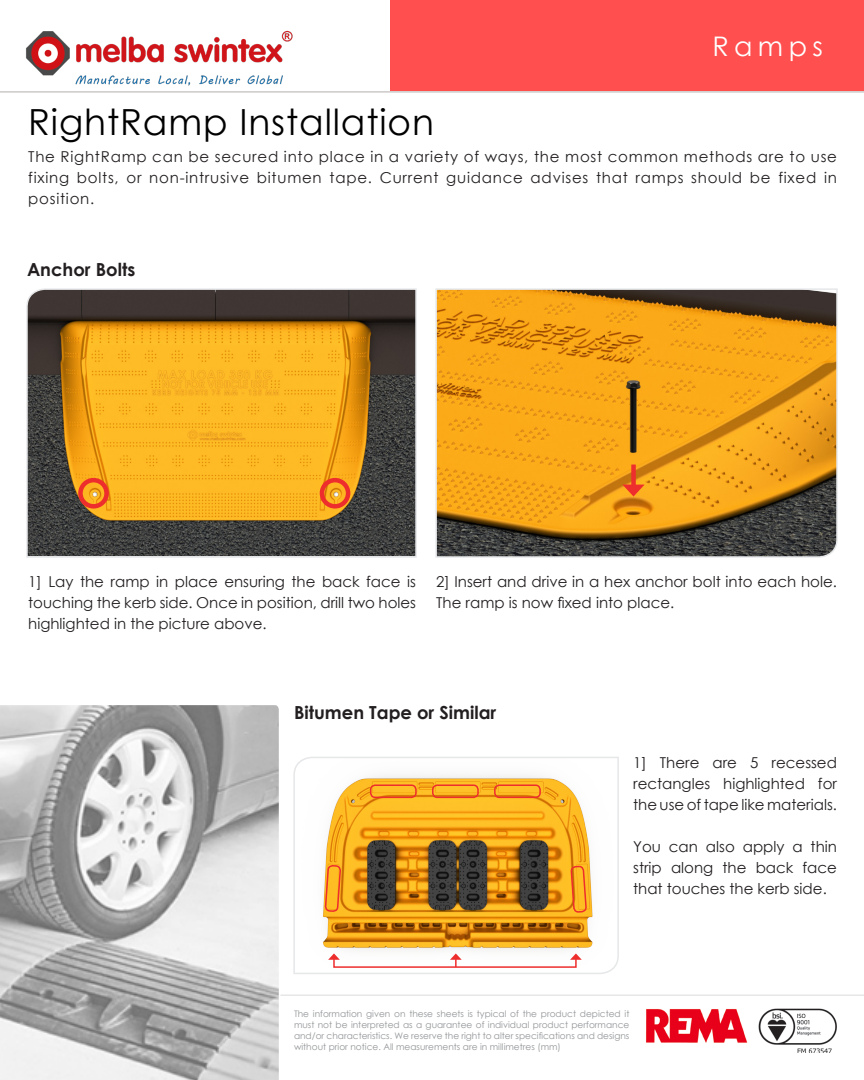
<style>
.page{position:relative;width:864px;height:1080px;background:#fff}
.page>*{position:absolute;margin:0;border:0;box-sizing:border-box;transform-origin:0 0}
.Page_title{font:36px "Century Gothic";letter-spacing:.025em;color:#000}
.t1{font:27px "Century Gothic";letter-spacing:.2em;color:#fff}
.t2{font:700 18px "Century Gothic";color:#231f20}
.t3{font:15px/21px "Century Gothic";color:#231f20;text-align:justify}
.t4{font:9px/10.8px "Century Gothic";color:#939598;text-align:justify}
</style>
<div class="page">
<hr style="left:0;top:91px;width:864px;height:2px;background:#cdc9c8">
<hr style="left:281px;top:994px;width:583px;height:2px;background:#e6e7e9">
<img style="left:646px;top:1009px;width:102px;height:34px">
<img style="left:758px;top:1008px;width:79px;height:45px">
<div style="left:390px;top:0;width:474px;height:91px;background:#ff4f4f"></div>
<img style="left:0;top:705px;width:279px;height:375px">
<img style="left:26px;top:30px;width:267px;height:56px">
<svg style="left:26px;top:288px;width:391px;height:270px;background:#a77f2e"></svg>
<svg style="left:435px;top:288px;width:403px;height:270px;background:#cf9021"></svg>
<div style="left:78px;top:478px;width:31px;height:31px;border:4px solid #ee2d2d;border-radius:50%"></div>
<div style="left:320px;top:478px;width:30px;height:31px;border:4px solid #ee2d2d;border-radius:50%"></div>
<div style="left:631px;top:465px;width:5px;height:24px;background:#ee2d2d"></div>
<svg style="left:622px;top:485px;width:23px;height:12px"></svg>
<svg style="left:293px;top:757px;width:326px;height:217px"></svg>
<div style="left:370px;top:784px;width:47px;height:14px;border:2px solid #ee2d2d;border-radius:4px"></div>
<div style="left:432px;top:784px;width:47px;height:14px;border:2px solid #ee2d2d;border-radius:4px"></div>
<div style="left:494px;top:784px;width:47px;height:14px;border:2px solid #ee2d2d;border-radius:4px"></div>
<svg style="left:324px;top:864px;width:18px;height:49px"></svg>
<svg style="left:571px;top:865px;width:15px;height:48px"></svg>
<div style="left:333px;top:958px;width:244px;height:10px;border:2px solid #ee2d2d"></div>
<svg style="left:570px;top:953px;width:12px;height:7px"></svg>
<svg style="left:328px;top:953px;width:12px;height:7px"></svg>
<svg style="left:450px;top:953px;width:12px;height:14px"></svg>
<h2 class="t1" style="left:712px;top:27px;width:112px">Ramps</h2>
<p class="Page_title" style="left:28px;top:97px;width:407px">RightRamp Installation</p>
<p class="t3" style="left:28px;top:146px;width:810px">The RightRamp can be secured into place in a variety of ways, the most common methods are to use fixing bolts, or non-intrusive bitumen tape. Current guidance advises that ramps should be fixed in position.</p>
<p class="t2" style="left:27px;top:255px;width:110px">Anchor Bolts</p>
<p class="t3" style="left:28px;top:571px;width:389px">1] Lay the ramp in place ensuring the back face is touching the kerb side. Once in position, drill two holes highlighted in the picture above.</p>
<p class="t3" style="left:436px;top:571px;width:402px">2] Insert and drive in a hex anchor bolt into each hole.<br>The ramp is now fixed into place.</p>
<p class="t2" style="left:294px;top:698px;width:204px">Bitumen Tape or Similar</p>
<p class="t3" style="left:633px;top:752px;width:205px">1] There are 5 recessed rectangles highlighted for the use of tape like materials.</p>
<p class="t3" style="left:633px;top:836px;width:205px">You can also apply a thin strip along the back face that touches the kerb side.</p>
<p class="t4" style="left:294px;top:1008px;width:337px">The information given on these sheets is typical of the product depicted it must not be interpreted as a guarantee of individual product performance and/or characteristics. We reserve the right to alter specifications and designs without prior notice. All measurements are in millimetres (mm)</p>
</div>
